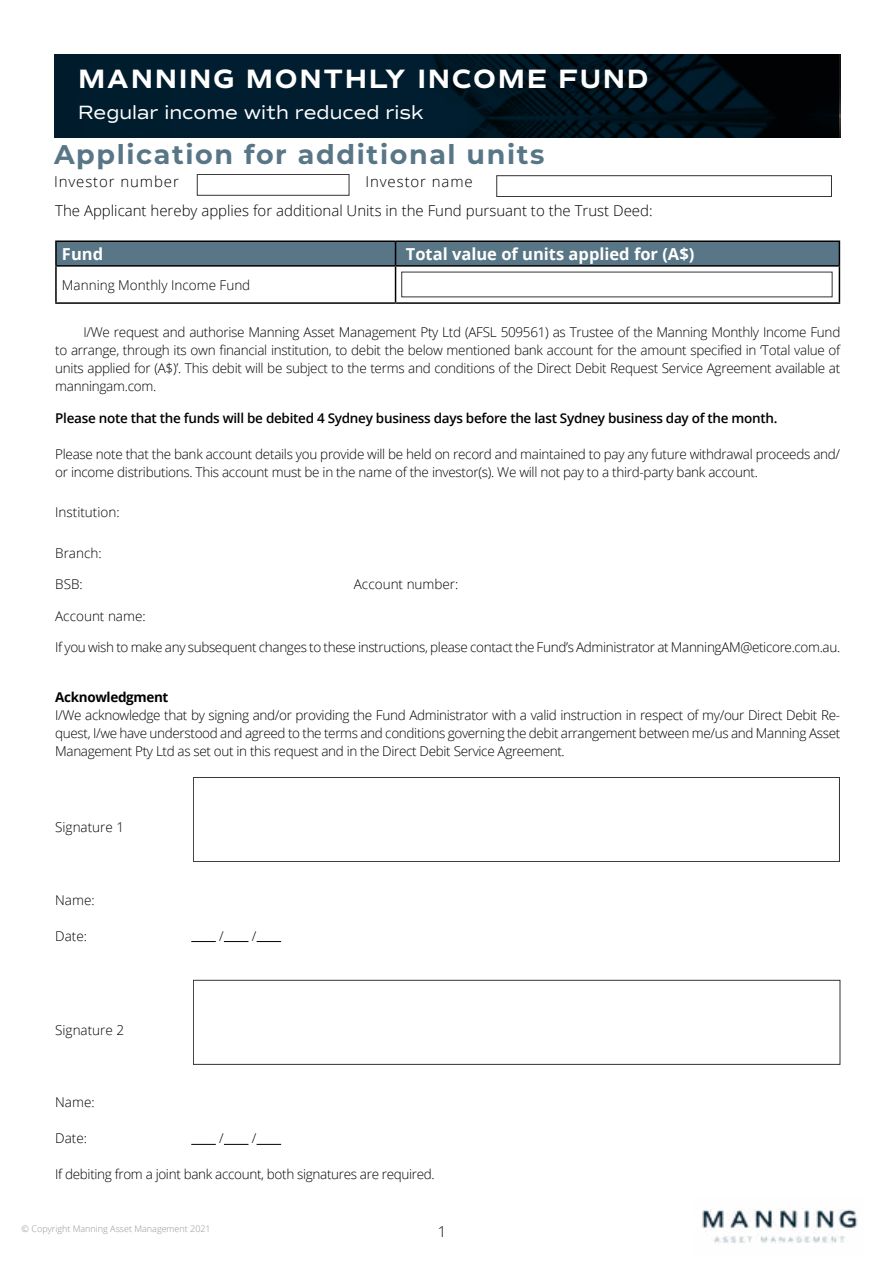
<style>
.page{position:relative;width:893px;height:1263px;background:#fff}
.page>*{position:absolute;margin:0;border:0;box-sizing:border-box;transform-origin:0 0}
.t1{font:700 27px "Montserrat";letter-spacing:.06em;color:#587686}
.t2{font:700 27px "Commuters Sans";letter-spacing:.06em;color:#fff}
.t3{font:19.5px "Commuters Sans";color:#fff}
.t4{font:700 16.5px "Open Sans";color:#fff}
.t5{font:300 15px/28.8px "Open Sans";color:#000}
.t6{font:300 15px "Open Sans";letter-spacing:.06em;color:#000}
.t7{font:300 13.5px/18px "Open Sans";letter-spacing:-.02em;color:#000;text-align:justify}
.t8{font:600 13.5px "Open Sans";letter-spacing:-.02em;color:#000}
.t9{font:300 13.5px "Open Sans";color:#000}
.t10{font:700 13.5px "Open Sans";letter-spacing:-.025em;color:#000}
.t11{font:300 9px "Open Sans";color:#949596}
</style>
<div class="page">
<img style="left:702px;top:1208px;width:156px;height:35px">
<svg style="left:54px;top:54px;width:785px;height:84px;background:#001622"></svg>
<div style="left:497px;top:175px;width:335px;height:22px;background:#fff;border:1px solid #000"></div>
<svg style="left:191px;top:941px;width:25px;height:1px"></svg>
<svg style="left:224px;top:941px;width:24px;height:1px"></svg>
<svg style="left:257px;top:941px;width:24px;height:1px"></svg>
<svg style="left:191px;top:1144px;width:25px;height:1px"></svg>
<svg style="left:224px;top:1144px;width:24px;height:1px"></svg>
<svg style="left:257px;top:1144px;width:24px;height:1px"></svg>
<hr style="left:55px;top:267px;width:2px;height:35px;background:#000">
<hr style="left:395px;top:267px;width:1px;height:35px;background:#000">
<hr style="left:839px;top:267px;width:1px;height:35px;background:#000">
<hr style="left:55px;top:302px;width:341px;height:2px;background:#000">
<hr style="left:396px;top:302px;width:444px;height:2px;background:#000">
<hr style="left:55px;top:242px;width:2px;height:23px;background:#000">
<hr style="left:55px;top:240px;width:341px;height:2px;background:#000">
<hr style="left:396px;top:240px;width:444px;height:2px;background:#000">
<div style="left:56px;top:241px;width:784px;height:24px;background:#587686"></div>
<hr style="left:55px;top:265px;width:341px;height:2px;background:#000">
<hr style="left:396px;top:265px;width:444px;height:2px;background:#000">
<div style="left:193px;top:777px;width:647px;height:85px;background:#fff;border:1px solid #000"></div>
<h1 class="t2" style="left:78px;top:62px;width:572px">MANNING MONTHLY INCOME FUND</h1>
<h2 class="t3" style="left:78px;top:100px;width:347px">Regular income with reduced risk</h2>
<h1 class="t1" style="left:54px;top:135px;width:492px">Application for additional units</h1>
<p class="t6" style="left:54px;top:171px;width:126px">Investor number</p>
<p class="t5" style="left:55px;top:167px;width:599px;text-indent:310px">Investor name<br>The Applicant hereby applies for additional Units in the Fund pursuant to the Trust Deed:</p>
<p class="t4" style="left:62px;top:242px;width:43px">Fund</p>
<p class="t4" style="left:406px;top:242px;width:290px">Total value of units applied for (A$)</p>
<p class="t9" style="left:62px;top:275px;width:190px">Manning Monthly Income Fund</p>
<p class="t7" style="left:55px;top:323px;width:787px;text-indent:28px">I/We request and authorise Manning Asset Management Pty Ltd (AFSL 509561) as Trustee of the Manning Monthly Income Fund to arrange, through its own financial institution, to debit the below mentioned bank account for the amount specified in ‘Total value of units applied for (A$)’. This debit will be subject to the terms and conditions of the Direct Debit Request Service Agreement available at manningam.com.</p>
<p class="t8" style="left:55px;top:408px;width:724px">Please note that the funds will be debited 4 Sydney business days before the last Sydney business day of the month.</p>
<p class="t7" style="left:55px;top:444px;width:786px">Please note that the bank account details you provide will be held on record and maintained to pay any future withdrawal proceeds and/ or income distributions. This account must be in the name of the investor(s). We will not pay to a third-party bank account.</p>
<p class="t9" style="left:55px;top:503px;width:66px">Institution:</p>
<p class="t7" style="left:55px;top:543px;width:48px">Branch:</p>
<p class="t7" style="left:55px;top:575px;width:29px">BSB:</p>
<p class="t9" style="left:354px;top:575px;width:106px">Account number:</p>
<p class="t9" style="left:55px;top:606px;width:92px">Account name:</p>
<p class="t7" style="left:55px;top:638px;width:787px">If you wish to make any subsequent changes to these instructions, please contact the Fund’s Administrator at ManningAM@eticore.com.au.</p>
<p class="t10" style="left:55px;top:687px;width:115px">Acknowledgment</p>
<p class="t7" style="left:55px;top:705px;width:787px">I/We acknowledge that by signing and/or providing the Fund Administrator with a valid instruction in respect of my/our Direct Debit Re&shy;quest, I/we have understood and agreed to the terms and conditions governing the debit arrangement between me/us and Manning Asset Management Pty Ltd as set out in this request and in the Direct Debit Service Agreement.</p>
<p class="t9" style="left:55px;top:818px;width:70px">Signature 1</p>
<p class="t7" style="left:55px;top:890px;width:41px">Name:</p>
<p class="t7" style="left:55px;top:926px;width:33px">Date:</p>
<p class="t7" style="left:219px;top:926px;width:6px">/</p>
<p class="t7" style="left:252px;top:926px;width:6px">/</p>
<p class="t9" style="left:55px;top:1021px;width:70px">Signature 2</p>
<p class="t7" style="left:55px;top:1093px;width:41px">Name:</p>
<p class="t7" style="left:55px;top:1129px;width:33px">Date:</p>
<p class="t7" style="left:219px;top:1129px;width:6px">/</p>
<p class="t7" style="left:252px;top:1129px;width:6px">/</p>
<p class="t7" style="left:55px;top:1165px;width:381px">If debiting from a joint bank account, both signatures are required.</p>
<p class="t11" style="left:22px;top:1223px;width:191px">© Copyright Manning Asset Management 2021</p>
<p class="t5" style="left:438px;top:1217px;width:10px">1</p>
</div>
